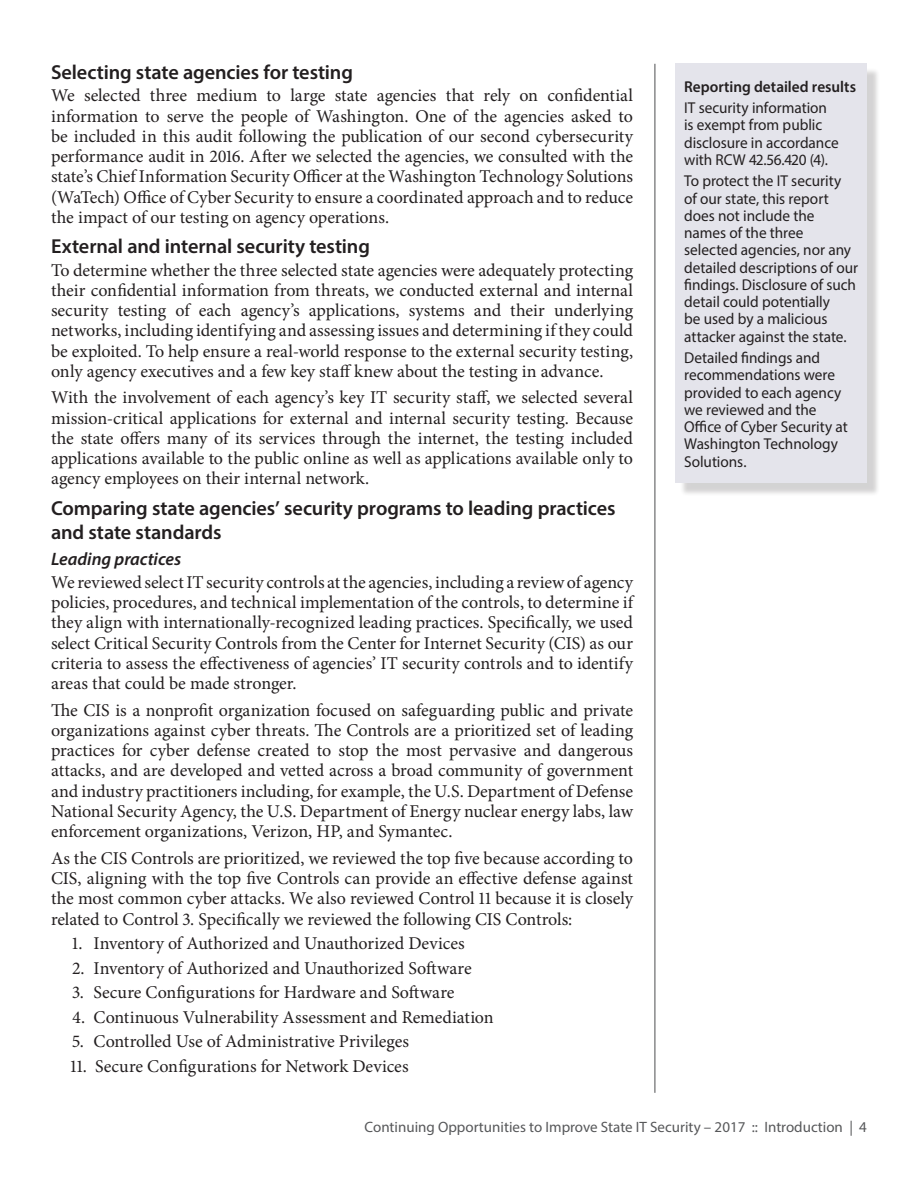
<style>
.page{position:relative;width:918px;height:1188px;background:#fff}
.page>*{position:absolute;margin:0;border:0;box-sizing:border-box;transform-origin:0 0}
.B-level_subhead{font:600 20.25px/24px "Myriad Pro";letter-spacing:-.005em;color:#231f20}
.Paragraph_following{font:18px/20.2px "Minion Pro";letter-spacing:-.005em;color:#231f20;text-align:justify}
.Paragraph{font:18px/20.2px "Minion Pro";letter-spacing:-.005em;color:#231f20;text-align:justify}
.Paragraph_Bullets{font:18px "Minion Pro";color:#231f20}
.C-level_subhead{font:italic 600 18px "Myriad Pro";letter-spacing:-.005em;color:#231f20}
.callout_text_long{font:15.75px/17.2px "Myriad Pro";letter-spacing:-.005em;color:#231f20}
.callout_text_long-2{font:600 15.75px "Myriad Pro";color:#231f20}
.t1{font:15px "Myriad Pro";color:#57585a}
</style>
<div class="page">
<hr style="left:654px;top:64px;width:1px;height:1029px;background:#57585a">
<div style="left:680px;top:68px;width:201px;height:429px;background:#231f20;opacity:.2"></div>
<div style="left:676px;top:64px;width:191px;height:419px;background:#e4e4eb"></div>
<p class="B-level_subhead" style="left:51px;top:60px;width:304px">Selecting state agencies for testing</p>
<p class="Paragraph" style="left:51px;top:86px;width:584px">We selected three medium to large state agencies that rely on confidential information to serve the people of Washington. One of the agencies asked to be included in this audit following the publication of our second cybersecurity performance audit in 2016. After we selected the agencies, we consulted with the state’s Chief Information Security Officer at the Washington Technology Solutions (WaTech) Office of Cyber Security to ensure a coordinated approach and to reduce the impact of our testing on agency operations.</p>
<p class="B-level_subhead" style="left:51px;top:234px;width:321px">External and internal security testing</p>
<p class="Paragraph" style="left:51px;top:260px;width:584px">To determine whether the three selected state agencies were adequately protecting their confidential information from threats, we conducted external and internal security testing of each agency’s applications, systems and their underlying networks, including identifying and assessing issues and determining if they could be exploited. To help ensure a real-world response to the external security testing, only agency executives and a few key staff knew about the testing in advance.</p>
<p class="Paragraph_following" style="left:51px;top:388px;width:584px">With the involvement of each agency’s key IT security staff, we selected several mission-critical applications for external and internal security testing. Because the state offers many of its services through the internet, the testing included applications available to the public online as well as applications available only to agency employees on their internal network.</p>
<p class="B-level_subhead" style="left:51px;top:496px;width:566px">Comparing state agencies’ security programs to leading practices and state standards</p>
<p class="C-level_subhead" style="left:51px;top:548px;width:132px">Leading practices</p>
<p class="Paragraph" style="left:51px;top:572px;width:584px">We reviewed select IT security controls at the agencies, including a review of agency policies, procedures, and technical implementation of the controls, to determine if they align with internationally-recognized leading practices. Specifically, we used select Critical Security Controls from the Center for Internet Security (CIS) as our criteria to assess the effectiveness of agencies’ IT security controls and to identify areas that could be made stronger.</p>
<p class="Paragraph_following" style="left:51px;top:700px;width:584px">The CIS is a nonprofit organization focused on safeguarding public and private organizations against cyber threats. The Controls are a prioritized set of leading practices for cyber defense created to stop the most pervasive and dangerous attacks, and are developed and vetted across a broad community of government and industry practitioners including, for example, the U.S. Department of Defense National Security Agency, the U.S. Department of Energy nuclear energy labs, law enforcement organizations, Verizon, HP, and Symantec.</p>
<p class="Paragraph_following" style="left:51px;top:848px;width:584px">As the CIS Controls are prioritized, we reviewed the top five because according to CIS, aligning with the top five Controls can provide an effective defense against the most common cyber attacks. We also reviewed Control 11 because it is closely related to Control 3. Specifically we reviewed the following CIS Controls:</p>
<p class="Paragraph_following" style="left:72px;top:933px;width:394px">1. Inventory of Authorized and Unauthorized Devices</p>
<p class="Paragraph_following" style="left:72px;top:958px;width:401px">2. Inventory of Authorized and Unauthorized Software</p>
<p class="Paragraph_following" style="left:72px;top:982px;width:384px">3. Secure Configurations for Hardware and Software</p>
<p class="Paragraph_following" style="left:72px;top:1007px;width:423px">4. Continuous Vulnerability Assessment and Remediation</p>
<p class="Paragraph_following" style="left:72px;top:1031px;width:338px">5. Controlled Use of Administrative Privileges</p>
<p class="Paragraph_Bullets" style="left:71px;top:1054px;width:340px">11. Secure Configurations for Network Devices</p>
<p class="callout_text_long-2" style="left:684px;top:76px;width:173px">Reporting detailed results</p>
<p class="callout_text_long" style="left:684px;top:99px;width:156px">IT security information is exempt from public disclosure in accordance with RCW 42.56.420 (4).</p>
<p class="callout_text_long" style="left:684px;top:172px;width:175px">To protect the IT security of our state, this report does not include the names of the three selected agencies, nor any detailed descriptions of our findings. Disclosure of such detail could potentially<br>be used by a malicious attacker against the state.</p>
<p class="callout_text_long" style="left:684px;top:349px;width:165px">Detailed findings and recommendations were provided to each agency we reviewed and the<br>Office of Cyber Security at<br>Washington Technology<br>Solutions.</p>
<p class="t1" style="left:365px;top:1118px;width:504px">Continuing Opportunities to Improve State IT Security – 2017 :: Introduction | 4</p>
</div>
